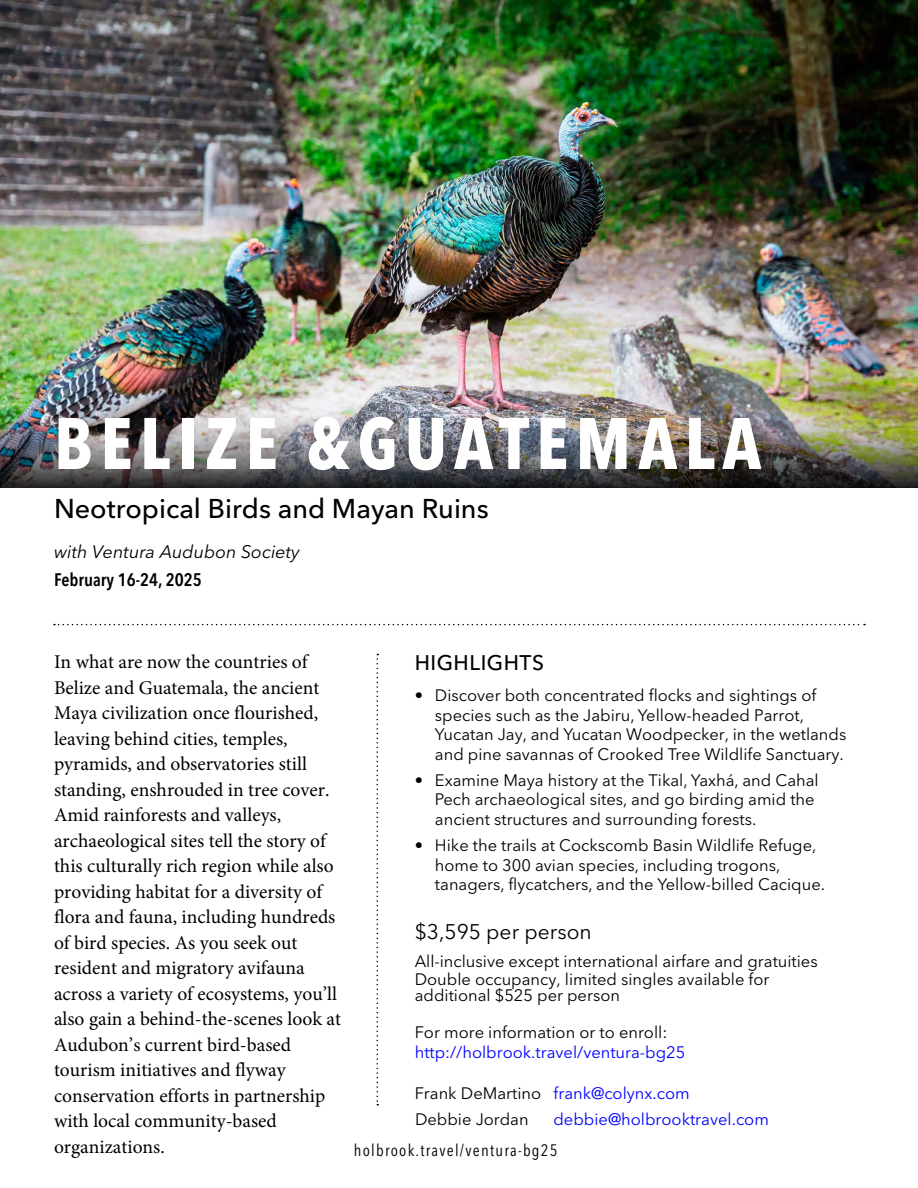
<style>
.page{position:relative;width:918px;height:1188px;background:#fff}
.page>*{position:absolute;margin:0;border:0;box-sizing:border-box;transform-origin:0 0}
.t1{font:700 condensed 72px "Avenir Next LT Pro";letter-spacing:.1em;color:#fff}
.t2{font:500 27px "Avenir Next LT Pro";color:#000}
.t3{font:21px "Avenir Next LT Pro";color:#000}
.t4{font:500 21px "Avenir Next LT Pro";letter-spacing:.025em;color:#000}
.t5{font:19.5px/25.5px "Minion Pro";color:#000}
.t6{font:italic 18px "Avenir Next LT Pro";color:#000}
.t7{font:600 condensed 18px "Avenir Next LT Pro";color:#000}
.t8{font:16.5px/19.5px "Avenir Next LT Pro";color:#000}
.t9{font:16.5px "Avenir Next LT Pro";color:#00f}
.t10{font:condensed 16.5px "Avenir Next LT Pro";letter-spacing:.075em;color:#000}
.s1{color:#00f}
</style>
<div class="page">
<img style="left:0;top:0;width:918px;height:410px">
<img style="left:0;top:410px;width:918px;height:78px">
<svg style="left:376px;top:654px;width:2px;height:451px"></svg>
<svg style="left:54px;top:624px;width:811px;height:1px"></svg>
<h1 class="t1" style="left:54px;top:400px;width:709px">BELIZE &amp;GUATEMALA</h1>
<h2 class="t2" style="left:54px;top:493px;width:436px">Neotropical Birds and Mayan Ruins</h2>
<p class="t6" style="left:54px;top:541px;width:247px">with Ventura Audubon Society</p>
<p class="t7" style="left:54px;top:569px;width:149px">February 16-24, 2025</p>
<p class="t5" style="left:54px;top:649px;width:289px">In what are now the countries of Belize and Guatemala, the ancient Maya civilization once flourished, leaving behind cities, temples, pyramids, and observatories still standing, enshrouded in tree cover.<br>Amid rainforests and valleys, archaeological sites tell the story of this culturally rich region while also providing habitat for a diversity of flora and fauna, including hundreds of bird species. As you seek out resident and migratory avifauna across a variety of ecosystems, you’ll also gain a behind-the-scenes look at Audubon’s current bird-based tourism initiatives and flyway conservation efforts in partnership with local community-based organizations.</p>
<p class="t4" style="left:415px;top:650px;width:131px">High lights</p>
<p class="t8" style="left:435px;top:686px;width:413px;text-indent:-20px">• Discover both concentrated flocks and sightings of species such as the Jabiru, Yellow-headed Parrot, Yucatan Jay, and Yucatan Woodpecker, in the wetlands and pine savannas of Crooked Tree Wildlife Sanctuary.</p>
<p class="t8" style="left:435px;top:770px;width:385px;text-indent:-20px">• Examine Maya history at the Tikal, Yaxhá, and Cahal<br>Pech archaeological sites, and go birding amid the ancient structures and surrounding forests.</p>
<p class="t8" style="left:435px;top:836px;width:392px;text-indent:-20px">• Hike the trails at Cockscomb Basin Wildlife Refuge, home to 300 avian species, including trogons, tanagers, flycatchers, and the Yellow-billed Cacique.</p>
<p class="t3" style="left:415px;top:919px;width:179px">$3,595 per person</p>
<p class="t8" style="left:415px;top:953px;width:405px;line-height:16.8px">All-inclusive except international airfare and gratuities<br>Double occupancy, limited singles available for additional $525 per person</p>
<p class="t8" style="left:415px;top:1023px;width:254px">For more information or to enroll:</p>
<p class="t9" style="left:415px;top:1043px;width:272px">http://holbrook.travel/ventura-bg25</p>
<p class="t8" style="left:415px;top:1080px;width:276px;line-height:26.1px">Frank DeMartino <span class="s1">frank@colynx.com<br></span>Debbie Jordan</p>
<p class="t9" style="left:553px;top:1109px;width:217px">debbie@holbrooktravel.com</p>
<p class="t10" style="left:354px;top:1140px;width:205px">holbrook.travel/ventura-bg25</p>
</div>
